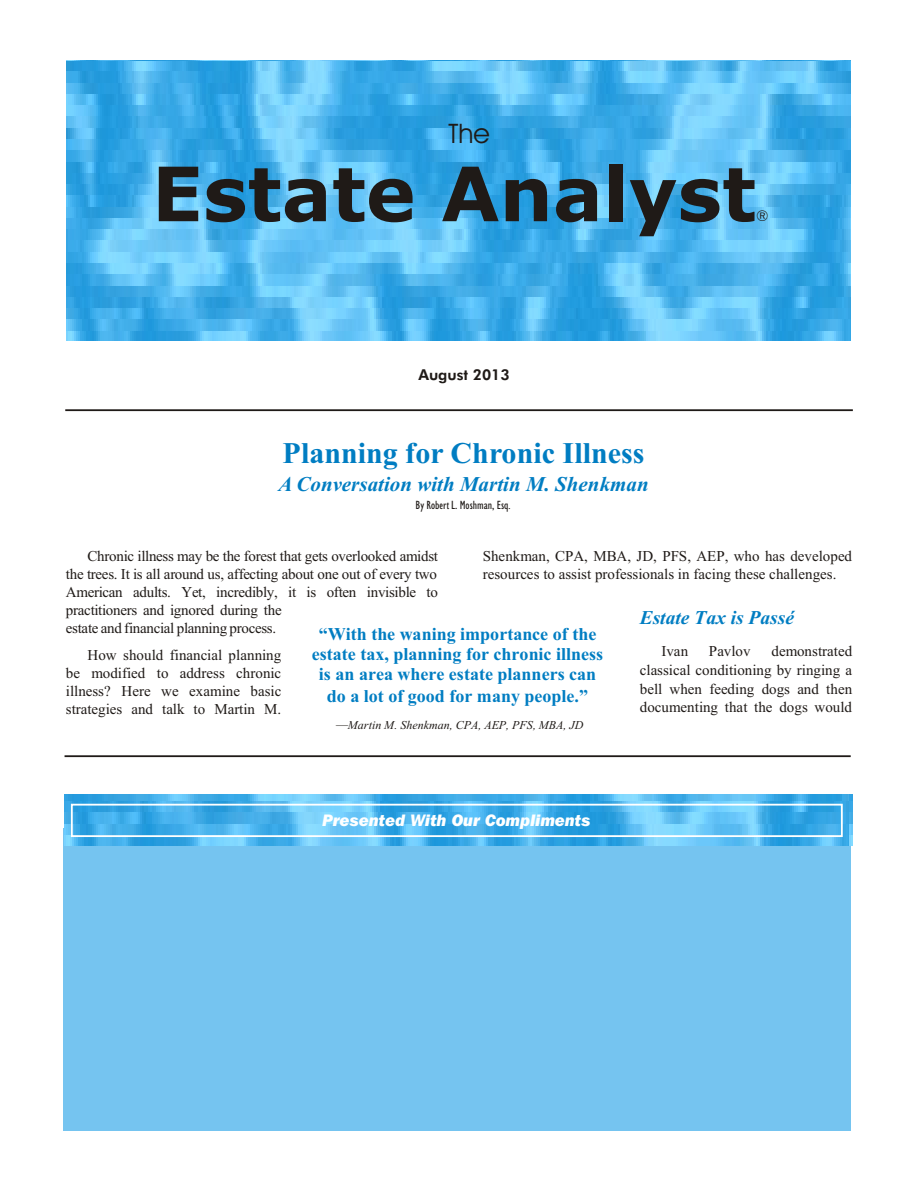
<style>
.page{position:relative;width:918px;height:1188px;background:#fff}
.page>*{position:absolute;margin:0;border:0;box-sizing:border-box;transform-origin:0 0}
.t1{font:700 75px "Verdana";color:#1f1a17}
.t2{font:700 30px "Times New Roman";color:#007dc2}
.t3{font:27px "Avant Garde Bk BT";color:#1f1a17}
.t4{font:italic 700 21px "Times New Roman";color:#007dc2}
.t5{font:italic 700 19.5px "Times New Roman";color:#007dc2}
.t6{font:700 18px/19.8px "Times New Roman";color:#007dc2;text-align:center}
.t7{font:16.5px "Frnk Goth ITC Hv It BT";color:#fff}
.t8{font:15px/18px "Times New Roman";letter-spacing:-.015em;color:#1f1a17;text-align:justify}
.t9{font:15px/18px "Times New Roman";letter-spacing:.005em;color:#1f1a17}
.t10{font:15px "Futura Hv BT";color:#1f1a17}
.t11{font:15px "Avant Garde Bk BT";color:#1f1a17}
.t12{font:italic 12px "Times New Roman";color:#1f1a17}
.t13{font:12px "Humanst 521 Cn BT";letter-spacing:.005em;color:#1f1a17}
.s1{font-family:"Times New Roman";font-style:italic}
.s2{font-size:13.5px}
</style>
<div class="page">
<hr style="left:65px;top:409px;width:788px;height:2px;background:#1f1a17">
<hr style="left:65px;top:755px;width:786px;height:2px;background:#1f1a17">
<svg style="left:66px;top:61px;width:785px;height:280px;background:#4cb5ed"></svg>
<div style="left:63px;top:829px;width:788px;height:302px;background:#75c4f0"></div>
<svg style="left:65px;top:795px;width:787px;height:50px;background:#4bb4ec"></svg>
<div style="left:71px;top:804px;width:772px;height:33px;border:2px solid #fff"></div>
<h3 class="t3" style="left:449px;top:123px;width:43px">The</h3>
<h1 class="t1" style="left:152px;top:164px;width:606px">Estate Analyst</h1>
<p class="t11" style="left:756px;top:210px;width:14px">®</p>
<p class="t10" style="left:418px;top:369px;width:93px">August 2013</p>
<h2 class="t2" style="left:283px;top:443px;width:363px">Planning for Chronic Illness</h2>
<h3 class="t4" style="left:278px;top:477px;width:372px">A Conversation with Martin M. Shenkman</h3>
<p class="t13" style="left:416px;top:500px;width:97px">By Robert L. Moshman, Esq<span class="s1">.</span></p>
<p class="t8" style="left:66px;top:548px;width:374px;text-align:left;text-indent:22px">Chronic illness may be the forest that gets overlooked amidst the trees. It is all around us, affecting about one out of every two American adults. Yet, incredibly, it is often invisible to practitioners and ignored during the<br>estate and financial planning process.</p>
<p class="t8" style="left:66px;top:647px;width:217px;text-indent:22px">How should financial planning be modified to address chronic illness? Here we examine basic strategies and talk to Martin M.</p>
<p class="t9" style="left:483px;top:548px;width:371px">Shenkman, CPA, MBA, JD, PFS, AEP, who has developed resources to assist professionals in facing these challenges.</p>
<h3 class="t5" style="left:640px;top:611px;width:156px">Estate Tax is Passé</h3>
<p class="t8" style="left:661px;top:644px;width:28px">Ivan</p>
<p class="t8" style="left:709px;top:644px;width:43px">Pavlov</p>
<p class="t6" style="left:312px;top:626px;width:293px">“With the waning importance of the estate tax, planning for chronic illness is an area where estate planners can</p>
<p class="t6" style="left:327px;top:688px;width:263px">do a lot of good for many people.”</p>
<p class="t12" style="left:336px;top:721px;width:249px"><span class="s2">—</span>Martin M. Shenkman, CPA, AEP, PFS, MBA, JD</p>
<p class="t8" style="left:640px;top:643px;width:214px;line-height:18.8px;text-indent:132px">demonstrated classical conditioning by ringing a bell when feeding dogs and then documenting that the dogs would</p>
<p class="t7" style="left:323px;top:813px;width:270px">Presented With Our Compliments</p>
</div>
